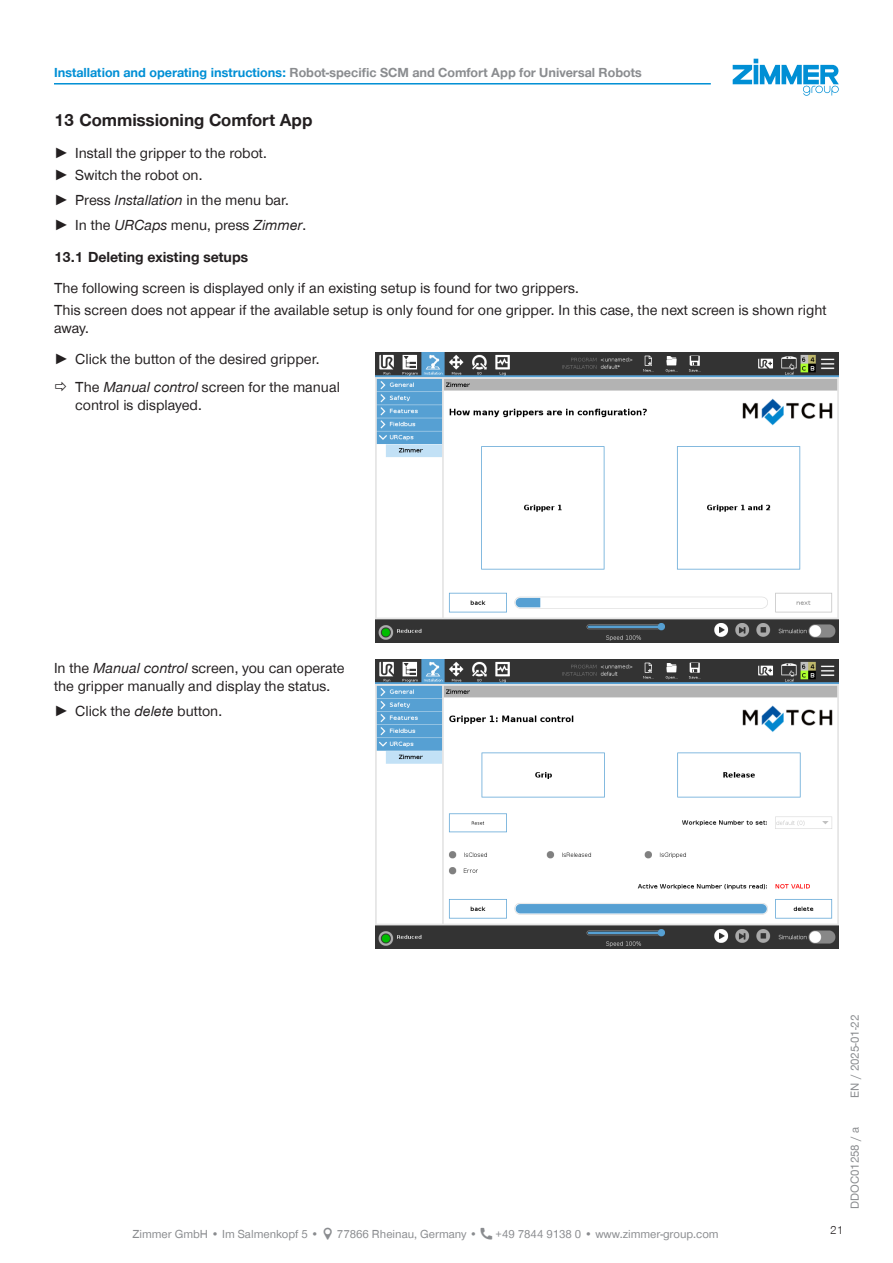
<style>
.page{position:relative;width:893px;height:1263px;background:#fff}
.page>*{position:absolute;margin:0;border:0;box-sizing:border-box;transform-origin:0 0}
.t1{font:700 18px "Zimmer Group Sans Global";color:#231f20}
.CB_AF_TD-Text{font:15px/18px "Zimmer Group Sans Global";color:#231f20}
.t2{font:700 15px "Zimmer Group Sans Global";color:#231f20}
.CB_AF_TD-Kopfzeile{font:700 13.5px "Zimmer Group Sans Global";color:#8a8c8f}
.CB_AF_TD-Fusszeile{font:12px "Zimmer Group Sans Global";color:#8a8c8f}
.CB_AF_TD-Seitenrand{font:12px "Zimmer Group Sans";color:#8a8c8f}
.CB_AF_Seitenzahl_rechts{font:300 12px "Zimmer Group Sans";color:#231f20}
.s1{color:#008fd5}
.s2{font-family:"Zimmer Group Sans"}
.s3{font-family:"Zimmer Group Sans";font-style:italic}
</style>
<div class="page">
<svg style="left:733px;top:59px;width:106px;height:37px"></svg>
<img style="left:375px;top:352px;width:464px;height:290px">
<img style="left:375px;top:659px;width:464px;height:290px">
<hr style="left:54px;top:83px;width:657px;height:2px;background:#008fd5">
<p class="CB_AF_TD-Kopfzeile" style="left:54px;top:65px;width:589px"><span class="s1">Installation and operating instructions:</span> Robot-specific SCM and Comfort App for Universal Robots</p>
<p class="t1" style="left:54px;top:110px;width:260px">13 Commissioning Comfort App</p>
<p class="CB_AF_TD-Text" style="left:54px;top:143px;width:214px"><span class="s2">►</span> Install the gripper to the robot.</p>
<p class="CB_AF_TD-Text" style="left:54px;top:166px;width:150px"><span class="s2">►</span> Switch the robot on.</p>
<p class="CB_AF_TD-Text" style="left:54px;top:191px;width:236px"><span class="s2">►</span> Press <span class="s3">Installation</span> in the menu bar.</p>
<p class="CB_AF_TD-Text" style="left:54px;top:216px;width:254px"><span class="s2">►</span> In the <span class="s3">URCaps</span> menu, press <span class="s3">Zimmer</span>.</p>
<p class="t2" style="left:54px;top:248px;width:196px">13.1 Deleting existing setups</p>
<p class="CB_AF_TD-Text" style="left:54px;top:279px;width:526px">The following screen is displayed only if an existing setup is found for two grippers.</p>
<p class="CB_AF_TD-Text" style="left:54px;top:301px;width:774px">This screen does not appear if the available setup is only found for one gripper. In this case, the next screen is shown right away.</p>
<p class="CB_AF_TD-Text" style="left:54px;top:350px;width:267px"><span class="s2">►</span> Click the button of the desired gripper.</p>
<p class="CB_AF_TD-Text" style="left:75px;top:378px;width:266px">The <span class="s3">Manual control</span> screen for the manual control is displayed.</p>
<p class="CB_AF_TD-Text" style="left:54px;top:659px;width:292px">In the <span class="s3">Manual control</span> screen, you can operate the gripper manually and display the status.</p>
<p class="CB_AF_TD-Text" style="left:54px;top:702px;width:170px"><span class="s2">►</span> Click the <span class="s3">delete</span> button.</p>
<p class="CB_AF_TD-Fusszeile" style="left:132px;top:1227px;width:188px">Zimmer GmbH • Im Salmenkopf 5 •</p>
<p class="CB_AF_TD-Fusszeile" style="left:337px;top:1227px;width:142px">77866 Rheinau, Germany •</p>
<p class="CB_AF_TD-Fusszeile" style="left:496px;top:1227px;width:225px">+49 7844 9138 0 • www.zimmer-group.com</p>
<p class="CB_AF_TD-Seitenrand" style="left:847px;top:1097px;width:84px;rotate:-90deg">EN / 2025-01-22</p>
<p class="CB_AF_Seitenzahl_rechts" style="left:830px;top:1222px;width:15px">21</p>
<p class="CB_AF_TD-Seitenrand" style="left:847px;top:1209px;width:83px;rotate:-90deg">DDOC01258 / a</p>
</div>
